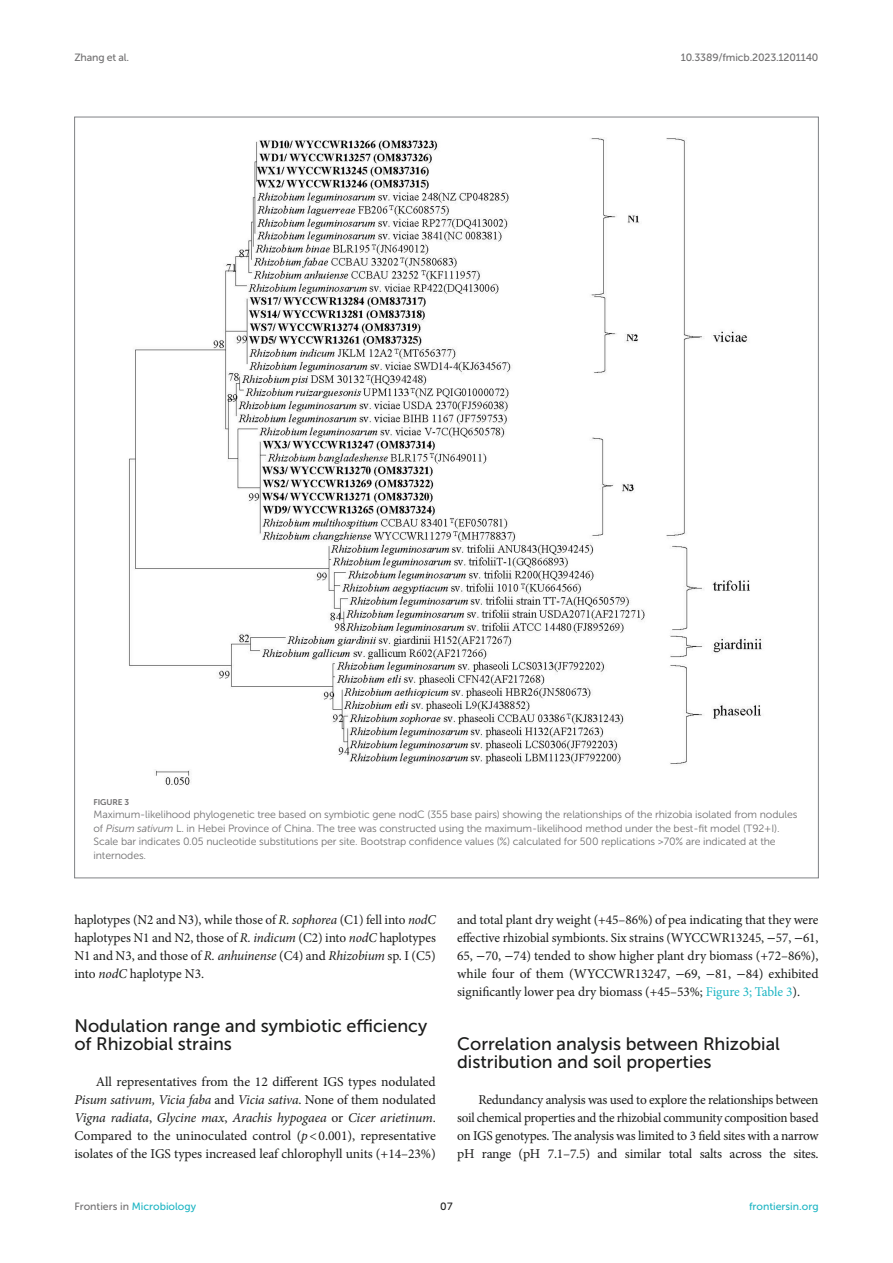
<style>
.page{position:relative;width:893px;height:1263px;background:#fff}
.page>*{position:absolute;margin:0;border:0;box-sizing:border-box;transform-origin:0 0}
.HEAD_2{font:18px/18px "Museo Sans 500";color:#1b1c1b}
.TEXT_FLUSH{font:13.5px/18px "Minion Pro";letter-spacing:-.015em;color:#1b1c1b;text-align:justify}
.TEXT{font:13.5px/18px "Minion Pro";letter-spacing:-.01em;color:#1b1c1b;text-align:justify}
.FIG_LEG{font:10.5px/13.5px "Museo Sans 300";letter-spacing:-.01em;color:#706f70}
.t1{font:10.5px "Museo Sans 500";color:#1db5c3}
.t2{font:10.5px "Museo Sans 500";letter-spacing:-.015em;color:#706f70}
.t3{font:10.5px "Museo Sans 500";color:#1b1c1b}
.FIG_HD{font:8.25px "Museo Sans 700";letter-spacing:-.01em;color:#706f70}
.s1{font-style:italic}
.s2{font-family:"STIX General"}
.s3{color:#1db5c3}
.s4{color:#706f70}
</style>
<div class="page">
<img style="left:129px;top:138px;width:633px;height:647px">
<p class="t2" style="left:74px;top:51px;width:56px">Zhang et al.</p>
<p class="t2" style="left:681px;top:51px;width:139px">10.3389/fmicb.2023.1201140</p>
<p class="FIG_HD" style="left:94px;top:797px;width:37px">FIGURE 3</p>
<p class="FIG_LEG" style="left:94px;top:808px;width:705px">Maximum-likelihood phylogenetic tree based on symbiotic gene nodC (355 base pairs) showing the relationships of the rhizobia isolated from nodules of <span class="s1">Pisum sativum</span> L. in Hebei Province of China. The tree was constructed using the maximum-likelihood method under the best-fit model (T92 + I).<br>Scale bar indicates 0.05 nucleotide substitutions per site. Bootstrap confidence values (%) calculated for 500 replications &gt;70% are indicated at the internodes.</p>
<p class="TEXT" style="left:74px;top:911px;width:363px">haplotypes (N2 and N3), while those of <span class="s1">R. sophorea</span> (C1) fell into <span class="s1">nodC </span>haplotypes N1 and N2, those of <span class="s1">R. indicum</span> (C2) into <span class="s1">nodC</span> haplotypes N1 and N3, and those of <span class="s1">R. anhuinense</span> (C4) and <span class="s1">Rhizobium</span> sp. I (C5) into <span class="s1">nodC</span> haplotype N3.</p>
<p class="HEAD_2" style="left:74px;top:1017px;width:354px">Nodulation range and symbiotic efficiency of Rhizobial strains</p>
<p class="TEXT_FLUSH" style="left:74px;top:1073px;width:363px;text-indent:21px">All representatives from the 12 different IGS types nodulated <span class="s1">Pisum sativum, Vicia faba</span> and <span class="s1">Vicia sativa</span>. None of them nodulated <span class="s1">Vigna radiata</span>, <span class="s1">Glycine max</span>, <span class="s1">Arachis hypogaea</span> or <span class="s1">Cicer arietinum</span>.<br>Compared to the uninoculated control (<span class="s1">p</span>&lt;0.001), representative isolates of the IGS types increased leaf chlorophyll units (+14–23%)</p>
<p class="TEXT_FLUSH" style="left:457px;top:911px;width:363px">and total plant dry weight (+45–86%) of pea indicating that they were effective rhizobial symbionts. Six strains (WYCCWR13245, <span class="s2">−</span>57, <span class="s2">−</span>61, 65, <span class="s2">−</span>70, <span class="s2">−</span>74) tended to show higher plant dry biomass (+72–86%), while four of them (WYCCWR13247, <span class="s2">−</span>69, <span class="s2">−</span>81, <span class="s2">−</span>84) exhibited significantly lower pea dry biomass (+45–53%; <span class="s3">Figure 3; Table 3</span>).</p>
<p class="HEAD_2" style="left:457px;top:1035px;width:324px">Correlation analysis between Rhizobial distribution and soil properties</p>
<p class="TEXT_FLUSH" style="left:457px;top:1091px;width:363px;text-indent:21px">Redundancy analysis was used to explore the relationships between soil chemical properties and the rhizobial community composition based on IGS genotypes. The analysis was limited to 3 field sites with a narrow pH range (pH 7.1–7.5) and similar total salts across the sites.</p>
<p class="t1" style="left:74px;top:1200px;width:123px"><span class="s4">Frontiers in</span> Microbiology</p>
<p class="t3" style="left:440px;top:1200px;width:14px">07</p>
<p class="t1" style="left:749px;top:1200px;width:71px">frontiersin.org</p>
</div>
